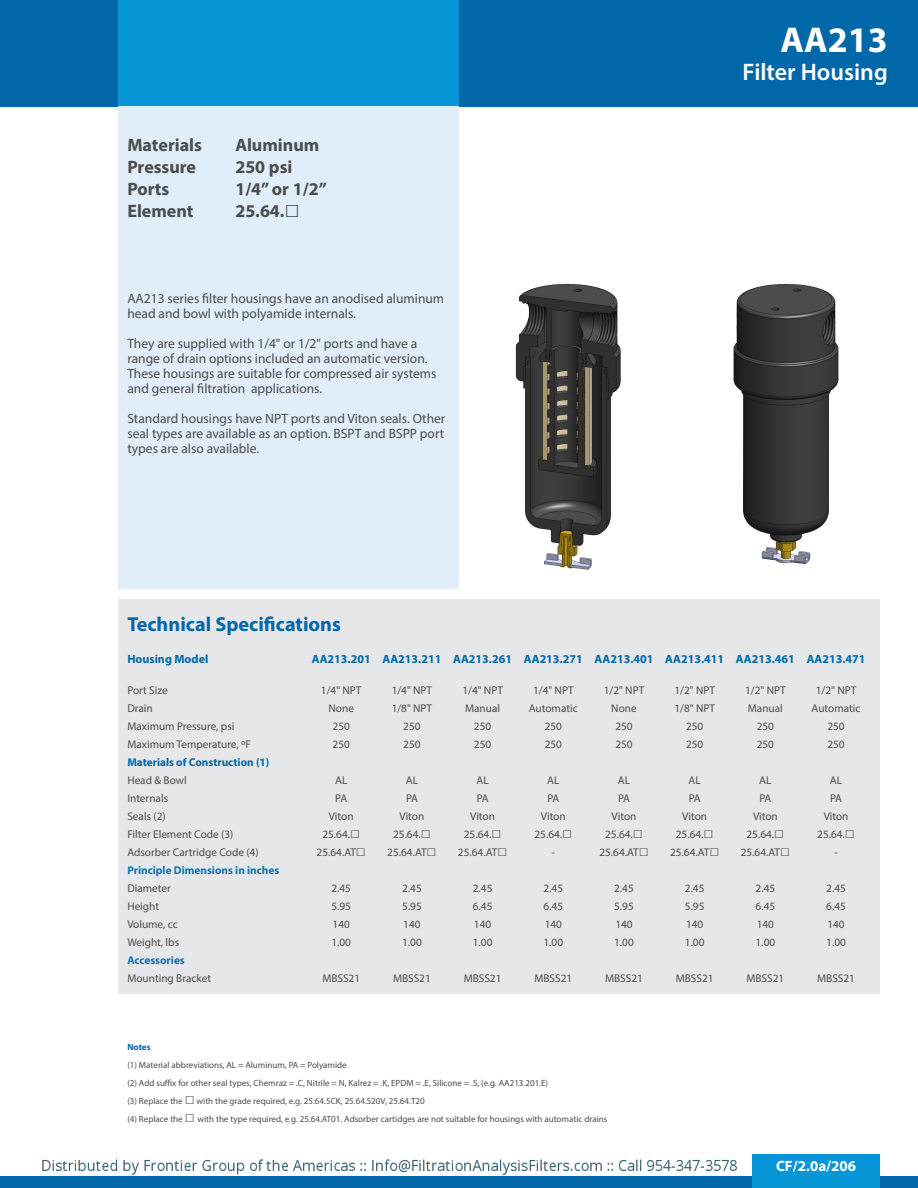
<style>
.page{position:relative;width:918px;height:1188px;background:#fff}
.page>*{position:absolute;margin:0;border:0;box-sizing:border-box;transform-origin:0 0}
.t1{font:700 36px "Myriad Pro";color:#fff}
.t2{font:600 24px "Myriad Pro";color:#fff}
.t3{font:700 20.25px "Myriad Pro";color:#0068a9}
.t4{font:700 18px "Myriad Pro";color:#4b4c4d}
.t5{font:700 15px "Myriad Pro";color:#fff}
.t6{font:13.5px/15px "Myriad Pro";color:#4b4c4d}
.t7{font:700 12px "Myriad Pro";color:#0068a9}
.t8{font:11.25px/18px "Myriad Pro";color:#4b4c4d;text-align:center}
.t9{font:700 11.25px "Myriad Pro";color:#0b76b3}
.t10{font:9px/18px "Myriad Pro";color:#4b4c4d}
.t11{font:700 9px "Myriad Pro";color:#0068a9}
.s1{font-family:"Trebuchet MS";font-size:25.5px}
.s2{font-size:12px}
.s3{font-weight:700;color:#0068a9}
.s4{font-family:"Trebuchet MS";font-weight:700;font-size:16.5px}
.s5{font-family:"Trebuchet MS";font-size:16.5px}
</style>
<div class="page">
<div style="left:0;top:0;width:918px;height:106px;background:#0068a9"></div>
<div style="left:119px;top:0;width:340px;height:106px;background:#0696d7"></div>
<div style="left:119px;top:106px;width:340px;height:482px;background:#e1edf8"></div>
<div style="left:0;top:1176px;width:918px;height:12px;background:#0068a9"></div>
<div style="left:752px;top:1154px;width:128px;height:34px;background:#0696d7"></div>
<div style="left:119px;top:599px;width:761px;height:394px;background:#e6e7e9"></div>
<img style="left:515px;top:283px;width:106px;height:287px">
<img style="left:733px;top:283px;width:106px;height:282px">
<img style="left:42px;top:1159px;width:695px;height:16px">
<h3 class="t4" style="left:127px;top:134px;width:76px">Materials</h3>
<h3 class="t4" style="left:235px;top:134px;width:86px">Aluminum</h3>
<h3 class="t4" style="left:127px;top:155px;width:70px">Pressure</h3>
<h3 class="t4" style="left:235px;top:155px;width:59px">250 psi</h3>
<h3 class="t4" style="left:127px;top:177px;width:44px">Ports</h3>
<h3 class="t4" style="left:235px;top:177px;width:93px">1/4” or 1/2”</h3>
<h3 class="t4" style="left:127px;top:199px;width:68px">Element</h3>
<h3 class="t4" style="left:235px;top:199px;width:66px">25.64.<span class="s1">□</span></h3>
<p class="t6" style="left:127px;top:291px;width:318px">AA213 series filter housings have an anodised aluminum head and bowl with polyamide internals.</p>
<p class="t6" style="left:127px;top:336px;width:311px">They are supplied with 1/4" or 1/2" ports and have a range of drain options included an automatic version.<br>These housings are suitable for compressed air systems and general filtration applications.</p>
<p class="t6" style="left:127px;top:411px;width:320px;text-align:justify">Standard housings have NPT ports and Viton seals. Other seal types are available as an option. BSPT and BSPP port types are also available.</p>
<h1 class="t1" style="left:781px;top:17px;width:109px">AA213</h1>
<h2 class="t2" style="left:743px;top:57px;width:147px">Filter Housing</h2>
<h3 class="t3" style="left:127px;top:611px;width:215px">Technical Specifications</h3>
<p class="t7" style="left:127px;top:651px;width:83px">Housing Model</p>
<p class="t8" style="left:127px;top:681px;width:144px;text-align:left">Port Size<br>Drain<br>Maximum Pressure, psi<br>Maximum Temperature, <span class="s2">o</span>F<br><span class="s3">Materials of Construction (1)</span></p>
<p class="t8" style="left:127px;top:771px;width:133px;text-align:left">Head &amp; Bowl<br>Internals<br>Seals (2)<br>Filter Element Code (3)<br>Adsorber Cartridge Code (4)</p>
<p class="t9" style="left:127px;top:863px;width:154px">Principle Dimensions in inches</p>
<p class="t8" style="left:127px;top:879px;width:53px;text-align:left">Diameter<br>Height<br>Volume, cc<br>Weight, lbs</p>
<p class="t9" style="left:127px;top:953px;width:59px">Accessories</p>
<p class="t8" style="left:127px;top:969px;width:85px">Mounting Bracket</p>
<p class="t7" style="left:312px;top:651px;width:60px">AA213.201</p>
<p class="t8" style="left:321px;top:681px;width:42px">1/4" NPT<br>None<br>250<br>250</p>
<p class="t8" style="left:317px;top:771px;width:51px">AL<br>PA<br>Viton<br>25.64.<span class="s4">□<br></span>25.64.AT<span class="s4">□</span></p>
<p class="t8" style="left:331px;top:879px;width:21px;text-align:justify">2.45<br>5.95<br>140<br>1.00</p>
<p class="t8" style="left:322px;top:969px;width:39px">MBSS21</p>
<p class="t7" style="left:383px;top:651px;width:60px">AA213.211</p>
<p class="t8" style="left:392px;top:681px;width:42px">1/4" NPT<br>1/8" NPT<br>250<br>250</p>
<p class="t8" style="left:387px;top:771px;width:51px">AL<br>PA<br>Viton<br>25.64.<span class="s4">□<br></span>25.64.AT<span class="s4">□</span></p>
<p class="t8" style="left:402px;top:879px;width:21px;text-align:justify">2.45<br>5.95<br>140<br>1.00</p>
<p class="t8" style="left:393px;top:969px;width:39px">MBSS21</p>
<p class="t7" style="left:453px;top:651px;width:60px">AA213.261</p>
<p class="t8" style="left:462px;top:681px;width:42px">1/4" NPT<br>Manual<br>250<br>250</p>
<p class="t8" style="left:458px;top:771px;width:51px">AL<br>PA<br>Viton<br>25.64.<span class="s4">□<br></span>25.64.AT<span class="s4">□</span></p>
<p class="t8" style="left:473px;top:879px;width:21px;text-align:justify">2.45<br>6.45<br>140<br>1.00</p>
<p class="t8" style="left:464px;top:969px;width:39px">MBSS21</p>
<p class="t7" style="left:524px;top:651px;width:60px">AA213.271</p>
<p class="t8" style="left:529px;top:681px;width:50px">1/4" NPT<br>Automatic<br>250<br>250</p>
<p class="t8" style="left:534px;top:771px;width:39px">AL<br>PA<br>Viton<br>25.64.<span class="s4">□ </span>-</p>
<p class="t8" style="left:544px;top:879px;width:21px;text-align:justify">2.45<br>6.45<br>140<br>1.00</p>
<p class="t8" style="left:534px;top:969px;width:39px">MBSS21</p>
<p class="t7" style="left:595px;top:651px;width:60px">AA213.401</p>
<p class="t8" style="left:604px;top:681px;width:42px">1/2" NPT<br>None<br>250<br>250</p>
<p class="t8" style="left:599px;top:771px;width:51px">AL<br>PA<br>Viton<br>25.64.<span class="s4">□<br></span>25.64.AT<span class="s4">□</span></p>
<p class="t8" style="left:614px;top:879px;width:21px;text-align:justify">2.45<br>5.95<br>140<br>1.00</p>
<p class="t8" style="left:605px;top:969px;width:39px">MBSS21</p>
<p class="t7" style="left:665px;top:651px;width:60px">AA213.411</p>
<p class="t8" style="left:674px;top:681px;width:42px">1/2" NPT<br>1/8" NPT<br>250<br>250</p>
<p class="t8" style="left:670px;top:771px;width:51px">AL<br>PA<br>Viton<br>25.64.<span class="s4">□<br></span>25.64.AT<span class="s4">□</span></p>
<p class="t8" style="left:685px;top:879px;width:21px;text-align:justify">2.45<br>5.95<br>140<br>1.00</p>
<p class="t8" style="left:676px;top:969px;width:39px">MBSS21</p>
<p class="t7" style="left:736px;top:651px;width:60px">AA213.461</p>
<p class="t8" style="left:745px;top:681px;width:42px">1/2" NPT<br>Manual<br>250<br>250</p>
<p class="t8" style="left:741px;top:771px;width:51px">AL<br>PA<br>Viton<br>25.64.<span class="s4">□<br></span>25.64.AT<span class="s4">□</span></p>
<p class="t8" style="left:756px;top:879px;width:21px;text-align:justify">2.45<br>6.45<br>140<br>1.00</p>
<p class="t8" style="left:747px;top:969px;width:39px">MBSS21</p>
<p class="t7" style="left:807px;top:651px;width:60px">AA213.471</p>
<p class="t8" style="left:812px;top:681px;width:50px">1/2" NPT<br>Automatic<br>250<br>250</p>
<p class="t8" style="left:817px;top:771px;width:39px">AL<br>PA<br>Viton<br>25.64.<span class="s4">□ </span>-</p>
<p class="t8" style="left:826px;top:879px;width:21px;text-align:justify">2.45<br>6.45<br>140<br>1.00</p>
<p class="t8" style="left:817px;top:969px;width:39px">MBSS21</p>
<p class="t11" style="left:127px;top:1041px;width:25px">Notes</p>
<p class="t10" style="left:127px;top:1056px;width:482px">(1) Material abbreviations, AL = Aluminum, PA = Polyamide<br>(2) Add suffix for other seal types, Chemraz = .C, Nitrile = N, Kalrez = .K, EPDM = .E, Silicone = .S, (e.g. AA213.201.E)<br>(3) Replace the <span class="s4">□</span> with the grade required, e.g. 25.64.5CK, 25.64.S20V, 25.64.T20<br>(4) Replace the <span class="s5">□</span> with the type required, e.g. 25.64.AT01. Adsorber cartidges are not suitable for housings with automatic drains</p>
<h3 class="t5" style="left:776px;top:1157px;width:82px">CF/2.0a/206</h3>
</div>
